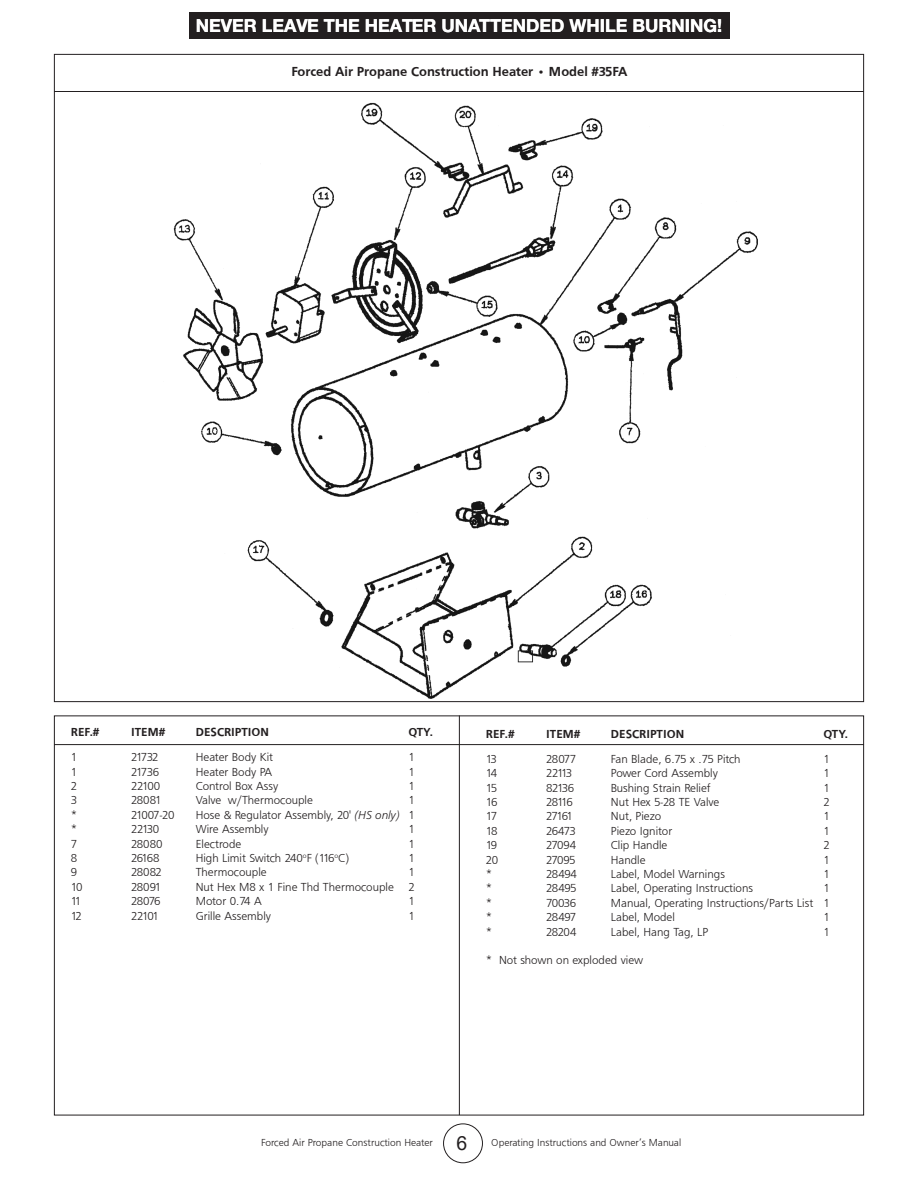
<style>
.page{position:relative;width:918px;height:1188px;background:#fff}
.page>*{position:absolute;margin:0;border:0;box-sizing:border-box;transform-origin:0 0}
.t1{font:700 18px "Helvetica Neue LT Std";color:#fff}
.PlainBody{font:700 13.5px "Frugal Sans";color:#231f20}
.Parts_List{font:300 12px "Frugal Sans";color:#231f20}
.t2{font:700 12px "Frugal Sans";color:#231f20}
.t3{font:300 10.5px "Frugal Sans";color:#231f20}
.s1{color:#231f20}
.s2{font-style:italic}
.s3{font-family:"Arial";font-weight:400;font-size:19.5px}
</style>
<div class="page">
<div style="left:443px;top:1124px;width:40px;height:39px;border:1px solid #231f20;border-radius:50%"></div>
<div style="left:189px;top:12px;width:540px;height:27px;background:#231f20"></div>
<hr style="left:54px;top:744px;width:810px;height:1px;background:#231f20">
<hr style="left:459px;top:716px;width:1px;height:399px;background:#231f20">
<hr style="left:54px;top:91px;width:810px;height:1px;background:#231f20">
<img style="left:173px;top:102px;width:585px;height:597px">
<h1 class="t1" style="left:196px;top:14px;width:528px">NEVER LE<span class="s1">AV</span>E THE HE<span class="s1">ATER UNA</span>TTENDED WHILE BURNING!</h1>
<p class="PlainBody" style="left:291px;top:64px;width:338px">Forced Air Propane Construction Heater • Model #35FA</p>
<p class="t2" style="left:71px;top:725px;width:30px">REF.#</p>
<p class="t2" style="left:131px;top:725px;width:35px">ITEM#</p>
<p class="t2" style="left:196px;top:725px;width:75px">DESCRIPTION</p>
<p class="t2" style="left:408px;top:725px;width:26px">QTY.</p>
<p class="Parts_List" style="left:71px;top:750px;width:8px">1</p>
<p class="Parts_List" style="left:131px;top:750px;width:29px">21732</p>
<p class="Parts_List" style="left:196px;top:750px;width:79px">Heater Body Kit</p>
<p class="Parts_List" style="left:408px;top:750px;width:8px">1</p>
<p class="Parts_List" style="left:71px;top:765px;width:8px">1</p>
<p class="Parts_List" style="left:131px;top:765px;width:30px">21736</p>
<p class="Parts_List" style="left:196px;top:765px;width:78px">Heater Body PA</p>
<p class="Parts_List" style="left:408px;top:765px;width:8px">1</p>
<p class="Parts_List" style="left:71px;top:779px;width:8px">2</p>
<p class="Parts_List" style="left:131px;top:779px;width:31px">22100</p>
<p class="Parts_List" style="left:196px;top:779px;width:84px">Control Box Assy</p>
<p class="Parts_List" style="left:408px;top:779px;width:8px">1</p>
<p class="Parts_List" style="left:71px;top:794px;width:8px">3</p>
<p class="Parts_List" style="left:131px;top:794px;width:32px">28081</p>
<p class="Parts_List" style="left:196px;top:794px;width:119px">Valve w/Thermocouple</p>
<p class="Parts_List" style="left:408px;top:794px;width:8px">1</p>
<p class="Parts_List" style="left:71px;top:808px;width:8px">*</p>
<p class="Parts_List" style="left:131px;top:808px;width:45px">21007-20</p>
<p class="Parts_List" style="left:196px;top:808px;width:221px">Hose &amp; Regulator Assembly, 20' <span class="s2">(HS only)</span> 1</p>
<p class="Parts_List" style="left:71px;top:822px;width:8px">*</p>
<p class="Parts_List" style="left:131px;top:822px;width:30px">22130</p>
<p class="Parts_List" style="left:196px;top:822px;width:74px">Wire Assembly</p>
<p class="Parts_List" style="left:408px;top:822px;width:8px">1</p>
<p class="Parts_List" style="left:71px;top:837px;width:8px">7</p>
<p class="Parts_List" style="left:131px;top:837px;width:33px">28080</p>
<p class="Parts_List" style="left:196px;top:837px;width:47px">Electrode</p>
<p class="Parts_List" style="left:408px;top:837px;width:8px">1</p>
<p class="Parts_List" style="left:71px;top:851px;width:8px">8</p>
<p class="Parts_List" style="left:131px;top:851px;width:30px">26168</p>
<p class="Parts_List" style="left:196px;top:851px;width:155px">High Limit Switch 240<sup>o</sup>F (116<sup>o</sup>C)</p>
<p class="Parts_List" style="left:408px;top:851px;width:8px">1</p>
<p class="Parts_List" style="left:71px;top:866px;width:8px">9</p>
<p class="Parts_List" style="left:131px;top:866px;width:32px">28082</p>
<p class="Parts_List" style="left:196px;top:866px;width:72px">Thermocouple</p>
<p class="Parts_List" style="left:408px;top:866px;width:8px">1</p>
<p class="Parts_List" style="left:71px;top:880px;width:13px">10</p>
<p class="Parts_List" style="left:131px;top:880px;width:32px">28091</p>
<p class="Parts_List" style="left:196px;top:880px;width:221px">Nut Hex M8 x 1 Fine Thd Thermocouple 2</p>
<p class="Parts_List" style="left:71px;top:894px;width:12px">11</p>
<p class="Parts_List" style="left:131px;top:894px;width:31px">28076</p>
<p class="Parts_List" style="left:196px;top:894px;width:68px">Motor 0.74 A</p>
<p class="Parts_List" style="left:408px;top:894px;width:8px">1</p>
<p class="Parts_List" style="left:71px;top:909px;width:13px">12</p>
<p class="Parts_List" style="left:131px;top:909px;width:29px">22101</p>
<p class="Parts_List" style="left:196px;top:909px;width:77px">Grille Assembly</p>
<p class="Parts_List" style="left:408px;top:909px;width:8px">1</p>
<p class="t2" style="left:486px;top:727px;width:30px">REF.#</p>
<p class="t2" style="left:546px;top:727px;width:35px">ITEM#</p>
<p class="t2" style="left:611px;top:727px;width:75px">DESCRIPTION</p>
<p class="t2" style="left:823px;top:727px;width:26px">QTY.</p>
<p class="Parts_List" style="left:486px;top:752px;width:13px">13</p>
<p class="Parts_List" style="left:546px;top:752px;width:32px">28077</p>
<p class="Parts_List" style="left:611px;top:752px;width:131px">Fan Blade, 6.75 x .75 Pitch</p>
<p class="Parts_List" style="left:823px;top:752px;width:8px">1</p>
<p class="Parts_List" style="left:486px;top:767px;width:13px">14</p>
<p class="Parts_List" style="left:546px;top:767px;width:28px">22113</p>
<p class="Parts_List" style="left:611px;top:767px;width:109px">Power Cord Assembly</p>
<p class="Parts_List" style="left:823px;top:767px;width:8px">1</p>
<p class="Parts_List" style="left:486px;top:781px;width:13px">15</p>
<p class="Parts_List" style="left:546px;top:781px;width:29px">82136</p>
<p class="Parts_List" style="left:611px;top:781px;width:101px">Bushing Strain Relief</p>
<p class="Parts_List" style="left:823px;top:781px;width:8px">1</p>
<p class="Parts_List" style="left:486px;top:795px;width:13px">16</p>
<p class="Parts_List" style="left:546px;top:795px;width:28px">28116</p>
<p class="Parts_List" style="left:611px;top:795px;width:110px">Nut Hex 5-28 TE Valve</p>
<p class="Parts_List" style="left:823px;top:795px;width:8px">2</p>
<p class="Parts_List" style="left:486px;top:810px;width:13px">17</p>
<p class="Parts_List" style="left:546px;top:810px;width:28px">27161</p>
<p class="Parts_List" style="left:611px;top:810px;width:52px">Nut, Piezo</p>
<p class="Parts_List" style="left:823px;top:810px;width:8px">1</p>
<p class="Parts_List" style="left:486px;top:824px;width:13px">18</p>
<p class="Parts_List" style="left:546px;top:824px;width:31px">26473</p>
<p class="Parts_List" style="left:611px;top:824px;width:63px">Piezo Ignitor</p>
<p class="Parts_List" style="left:823px;top:824px;width:8px">1</p>
<p class="Parts_List" style="left:486px;top:839px;width:13px">19</p>
<p class="Parts_List" style="left:546px;top:839px;width:31px">27094</p>
<p class="Parts_List" style="left:611px;top:839px;width:58px">Clip Handle</p>
<p class="Parts_List" style="left:823px;top:839px;width:8px">2</p>
<p class="Parts_List" style="left:486px;top:853px;width:14px">20</p>
<p class="Parts_List" style="left:546px;top:853px;width:31px">27095</p>
<p class="Parts_List" style="left:611px;top:853px;width:36px">Handle</p>
<p class="Parts_List" style="left:823px;top:853px;width:8px">1</p>
<p class="Parts_List" style="left:486px;top:867px;width:8px">*</p>
<p class="Parts_List" style="left:546px;top:867px;width:32px">28494</p>
<p class="Parts_List" style="left:611px;top:867px;width:116px">Label, Model Warnings</p>
<p class="Parts_List" style="left:823px;top:867px;width:8px">1</p>
<p class="Parts_List" style="left:486px;top:882px;width:8px">*</p>
<p class="Parts_List" style="left:546px;top:882px;width:32px">28495</p>
<p class="Parts_List" style="left:611px;top:882px;width:144px">Label, Operating Instructions</p>
<p class="Parts_List" style="left:823px;top:882px;width:8px">1</p>
<p class="Parts_List" style="left:486px;top:896px;width:8px">*</p>
<p class="Parts_List" style="left:546px;top:896px;width:32px">70036</p>
<p class="Parts_List" style="left:611px;top:896px;width:221px">Manual, Operating Instructions/Parts List 1</p>
<p class="Parts_List" style="left:486px;top:911px;width:8px">*</p>
<p class="Parts_List" style="left:546px;top:911px;width:31px">28497</p>
<p class="Parts_List" style="left:611px;top:911px;width:66px">Label, Model</p>
<p class="Parts_List" style="left:823px;top:911px;width:8px">1</p>
<p class="Parts_List" style="left:486px;top:925px;width:8px">*</p>
<p class="Parts_List" style="left:546px;top:925px;width:32px">28204</p>
<p class="Parts_List" style="left:611px;top:925px;width:99px">Label, Hang Tag, LP</p>
<p class="Parts_List" style="left:823px;top:925px;width:8px">1</p>
<p class="Parts_List" style="left:486px;top:954px;width:159px">* Not shown on exploded view</p>
<p class="t3" style="left:261px;top:1136px;width:421px">Forced Air Propane Construction Heater <span class="s3">6</span> Operating Instructions and Owner’s Manual</p>
</div>
